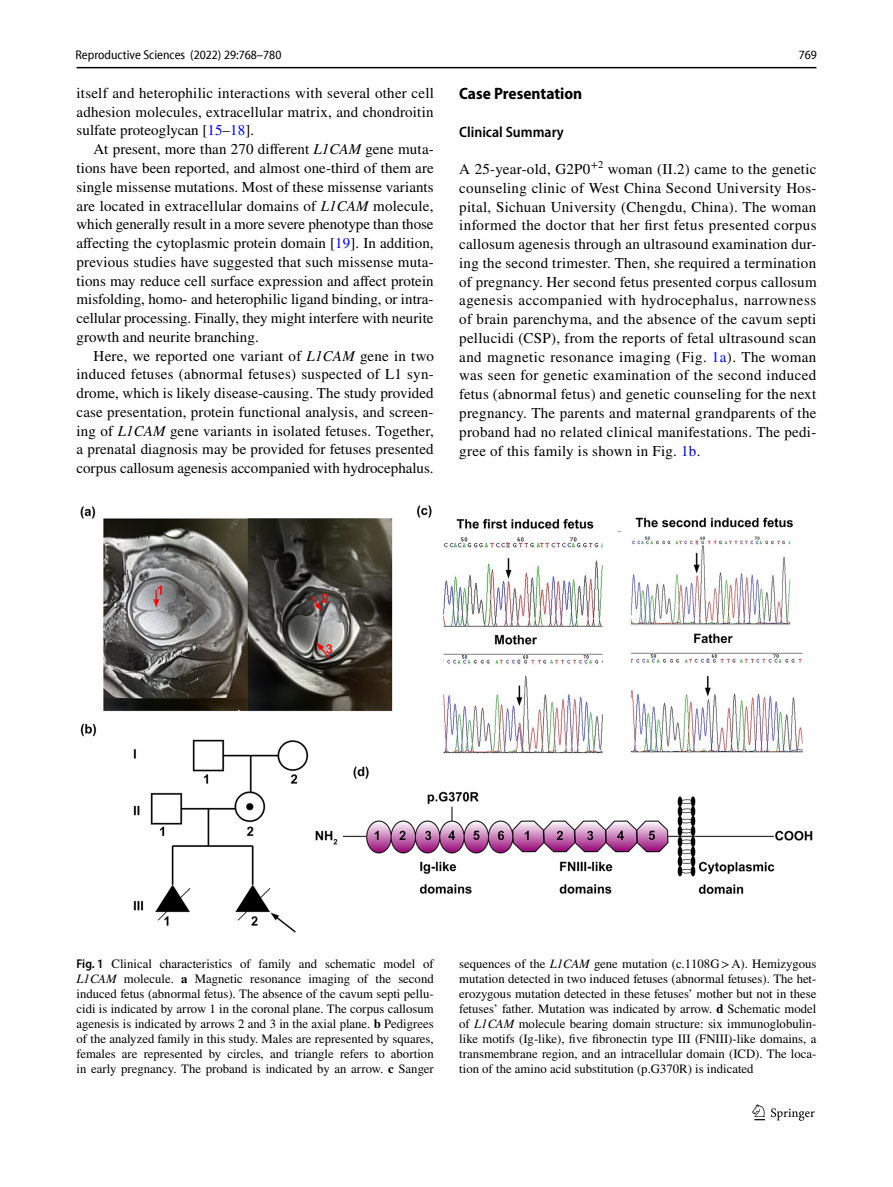
<style>
.page{position:relative;width:893px;height:1187px;background:#fff}
.page>*{position:absolute;margin:0;border:0;box-sizing:border-box;transform-origin:0 0}
.t1{font:700 semi-condensed 16.5px "Myriad Pro";color:#000}
.t2{font:15px/18.8px "STIX";letter-spacing:.005em;color:#000;text-align:justify}
.t3{font:600 semi-condensed 15px "Myriad Pro";color:#000}
.t4{font:12.75px/15px "STIX";color:#000;text-align:justify}
.t5{font:semi-condensed 12.75px "Myriad Pro Unic";color:#000}
.s1{color:#00f}
.s2{font-style:italic}
.s3{font-family:"Myriad Pro";font-weight:600;font-stretch:semi-condensed}
.s4{font-weight:700}
</style>
<div class="page">
<hr style="left:77px;top:67px;width:739px;height:1px;background:#000">
<img style="left:81px;top:506px;width:731px;height:426px">
<svg style="left:752px;top:1104px;width:13px;height:16px"></svg>
<svg style="left:771px;top:1108px;width:44px;height:12px"></svg>
<p class="t5" style="left:76px;top:50px;width:207px">Reproductive Sciences (2022) 29:768–780</p>
<p class="t5" style="left:799px;top:50px;width:20px">769</p>
<p class="t2" style="left:77px;top:84px;width:359px">itself and heterophilic interactions with several other cell adhesion molecules, extracellular matrix, and chondroitin sulfate proteoglycan [<span class="s1">15</span>–<span class="s1">18</span>].</p>
<p class="t2" style="left:77px;top:141px;width:359px;text-indent:17px">At present, more than 270 different <span class="s2">L1CAM</span> gene muta&shy;tions have been reported, and almost one-third of them are single missense mutations. Most of these missense variants are located in extracellular domains of <span class="s2">L1CAM</span> molecule, which generally result in a more severe phenotype than those affecting the cytoplasmic protein domain [<span class="s1">19</span>]. In addition, previous studies have suggested that such missense muta&shy;tions may reduce cell surface expression and affect protein misfolding, homo- and heterophilic ligand binding, or intra&shy;cellular processing. Finally, they might interfere with neurite growth and neurite branching.</p>
<p class="t2" style="left:77px;top:347px;width:359px;text-indent:17px">Here, we reported one variant of <span class="s2">L1CAM</span> gene in two induced fetuses (abnormal fetuses) suspected of L1 syn&shy;drome, which is likely disease-causing. The study provided case presentation, protein functional analysis, and screen&shy;ing of <span class="s2">L1CAM</span> gene variants in isolated fetuses. Together, a prenatal diagnosis may be provided for fetuses presented corpus callosum agenesis accompanied with hydrocephalus.</p>
<p class="t1" style="left:459px;top:84px;width:124px">Case Presentation</p>
<p class="t3" style="left:459px;top:123px;width:106px">Clinical Summary</p>
<p class="t2" style="left:459px;top:161px;width:359px">A 25-year-old, G2P0<sup>+2</sup> woman (II.2) came to the genetic counseling clinic of West China Second University Hos&shy;pital, Sichuan University (Chengdu, China). The woman informed the doctor that her first fetus presented corpus callosum agenesis through an ultrasound examination dur&shy;ing the second trimester. Then, she required a termination of pregnancy. Her second fetus presented corpus callosum agenesis accompanied with hydrocephalus, narrowness of brain parenchyma, and the absence of the cavum septi pellucidi (CSP), from the reports of fetal ultrasound scan and magnetic resonance imaging (Fig. <span class="s1">1a</span>). The woman was seen for genetic examination of the second induced fetus (abnormal fetus) and genetic counseling for the next pregnancy. The parents and maternal grandparents of the proband had no related clinical manifestations. The pedi&shy;gree of this family is shown in Fig. <span class="s1">1b</span>.</p>
<p class="t4" style="left:77px;top:956px;width:359px"><span class="s3">Fig. 1</span> Clinical characteristics of family and schematic model of <span class="s2">L1CAM</span> molecule. <span class="s4">a</span> Magnetic resonance imaging of the second induced fetus (abnormal fetus). The absence of the cavum septi pellu&shy;cidi is indicated by arrow 1 in the coronal plane. The corpus callosum agenesis is indicated by arrows 2 and 3 in the axial plane. <span class="s4">b</span> Pedigrees of the analyzed family in this study. Males are represented by squares, females are represented by circles, and triangle refers to abortion in early pregnancy. The proband is indicated by an arrow. <span class="s4">c</span> Sanger</p>
<p class="t4" style="left:459px;top:956px;width:359px">sequences of the <span class="s2">L1CAM</span> gene mutation (c.1108G&gt;A). Hemizygous mutation detected in two induced fetuses (abnormal fetuses). The het&shy;erozygous mutation detected in these fetuses’ mother but not in these fetuses’ father. Mutation was indicated by arrow. <span class="s4">d</span> Schematic model of <span class="s2">L1CAM</span> molecule bearing domain structure: six immunoglobulin&shy;like motifs (Ig-like), five fibronectin type III (FNIII)-like domains, a transmembrane region, and an intracellular domain (ICD). The loca&shy;tion of the amino acid substitution (p.G370R) is indicated</p>
</div>
